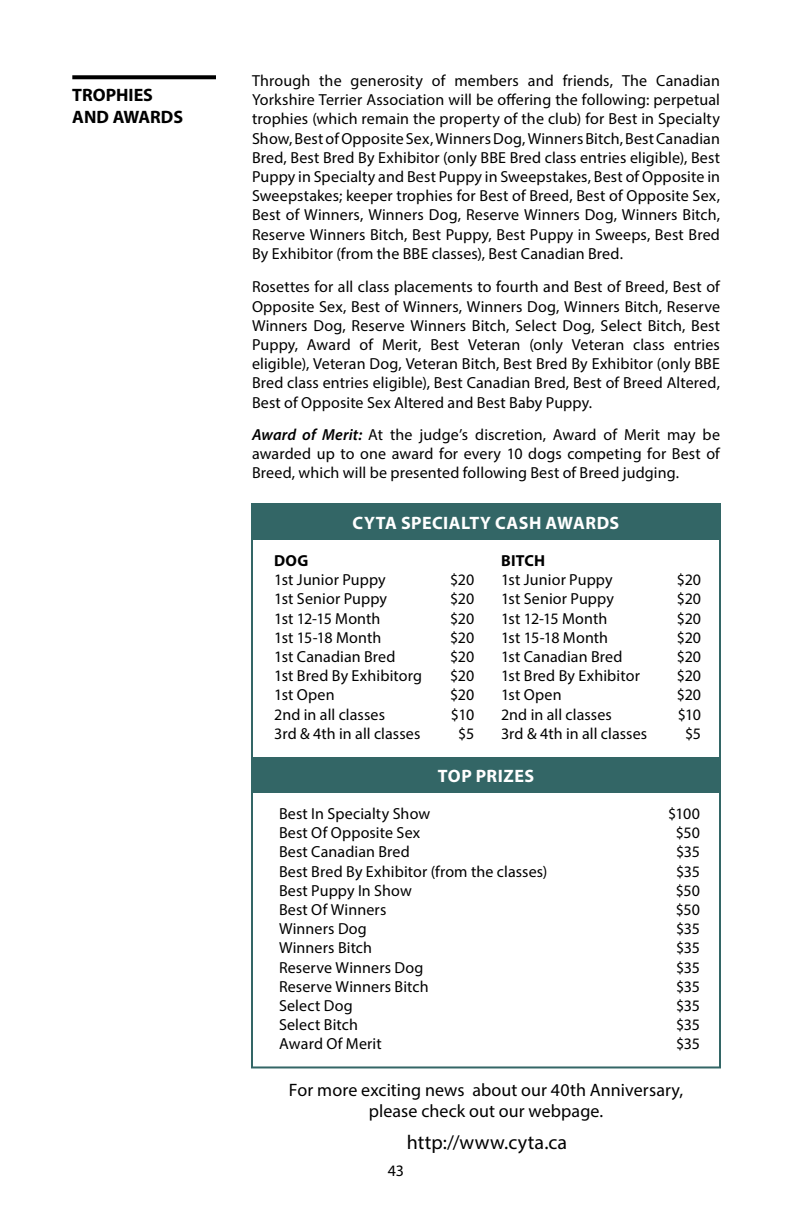
<style>
.page{position:relative;width:792px;height:1224px;background:#fff}
.page>*{position:absolute;margin:0;border:0;box-sizing:border-box;transform-origin:0 0}
.t1{font:20px "Myriad Pro";letter-spacing:.025em;color:#000}
.t2{font:18px/21.6px "Myriad Pro";letter-spacing:.005em;color:#000;text-align:center}
.t3{font:700 18px "Myriad Pro";letter-spacing:.025em;color:#fff}
.t4{font:700 18px/21.6px "Myriad Pro";color:#000}
.t5{font:16px/19.2px "Myriad Pro";letter-spacing:.005em;color:#000;text-align:justify}
.t6{font:700 16px "Myriad Pro";letter-spacing:.01em;color:#000}
.s1{font-weight:600;font-style:italic}
</style>
<div class="page">
<svg style="left:72px;top:75px;width:144px;height:4px"></svg>
<div style="left:252px;top:757px;width:468px;height:36px;background:#366"></div>
<div style="left:252px;top:504px;width:468px;height:36px;background:#366"></div>
<div style="left:251px;top:503px;width:470px;height:565px;border:2px solid #366"></div>
<p class="t4" style="left:72px;top:84px;width:112px">TROPHIES<br>AND AWARDS</p>
<p class="t5" style="left:252px;top:71px;width:470px">Through the generosity of members and friends, The Canadian Yorkshire Terrier Association will be offering the following: perpetual trophies (which remain the property of the club) for Best in Specialty Show, Best of Opposite Sex, Winners Dog, Winners Bitch, Best Canadian Bred, Best Bred By Exhibitor (only BBE Bred class entries eligible), Best Puppy in Specialty and Best Puppy in Sweepstakes, Best of Opposite in Sweepstakes; keeper trophies for Best of Breed, Best of Opposite Sex, Best of Winners, Winners Dog, Reserve Winners Dog, Winners Bitch, Reserve Winners Bitch, Best Puppy, Best Puppy in Sweeps, Best Bred By Exhibitor (from the BBE classes), Best Canadian Bred.</p>
<p class="t5" style="left:252px;top:277px;width:470px">Rosettes for all class placements to fourth and Best of Breed, Best of Opposite Sex, Best of Winners, Winners Dog, Winners Bitch, Reserve Winners Dog, Reserve Winners Bitch, Select Dog, Select Bitch, Best Puppy, Award of Merit, Best Veteran (only Veteran class entries eligible), Veteran Dog, Veteran Bitch, Best Bred By Exhibitor (only BBE Bred class entries eligible), Best Canadian Bred, Best of Breed Altered, Best of Opposite Sex Altered and Best Baby Puppy.</p>
<p class="t5" style="left:252px;top:425px;width:470px"><span class="s1">Award of Merit:</span> At the judge’s discretion, Award of Merit may be awarded up to one award for every 10 dogs competing for Best of Breed, which will be presented following Best of Breed judging.</p>
<p class="t3" style="left:353px;top:511px;width:268px">CYTA SPECIALTY CASH AWARDS</p>
<p class="t6" style="left:274px;top:550px;width:36px">DOG</p>
<p class="t5" style="left:274px;top:570px;width:113px">1st Junior Puppy</p>
<p class="t5" style="left:450px;top:570px;width:26px">$20</p>
<p class="t5" style="left:274px;top:589px;width:114px">1st Senior Puppy</p>
<p class="t5" style="left:450px;top:589px;width:26px">$20</p>
<p class="t5" style="left:274px;top:608px;width:108px">1st 12-15 Month</p>
<p class="t5" style="left:450px;top:608px;width:26px">$20</p>
<p class="t5" style="left:274px;top:628px;width:109px">1st 15-18 Month</p>
<p class="t5" style="left:450px;top:628px;width:26px">$20</p>
<p class="t5" style="left:274px;top:647px;width:123px">1st Canadian Bred</p>
<p class="t5" style="left:450px;top:647px;width:26px">$20</p>
<p class="t5" style="left:274px;top:666px;width:149px">1st Bred By Exhibitorg</p>
<p class="t5" style="left:450px;top:666px;width:26px">$20</p>
<p class="t5" style="left:274px;top:685px;width:62px">1st Open</p>
<p class="t5" style="left:450px;top:685px;width:26px">$20</p>
<p class="t5" style="left:274px;top:704px;width:112px">2nd in all classes</p>
<p class="t5" style="left:451px;top:704px;width:25px">$10</p>
<p class="t5" style="left:274px;top:724px;width:148px">3rd &amp; 4th in all classes</p>
<p class="t5" style="left:458px;top:724px;width:18px">$5</p>
<p class="t6" style="left:501px;top:550px;width:46px">BITCH</p>
<p class="t5" style="left:501px;top:570px;width:113px">1st Junior Puppy</p>
<p class="t5" style="left:677px;top:570px;width:26px">$20</p>
<p class="t5" style="left:501px;top:589px;width:114px">1st Senior Puppy</p>
<p class="t5" style="left:677px;top:589px;width:26px">$20</p>
<p class="t5" style="left:501px;top:608px;width:108px">1st 12-15 Month</p>
<p class="t5" style="left:677px;top:608px;width:26px">$20</p>
<p class="t5" style="left:501px;top:628px;width:109px">1st 15-18 Month</p>
<p class="t5" style="left:677px;top:628px;width:26px">$20</p>
<p class="t5" style="left:501px;top:647px;width:123px">1st Canadian Bred</p>
<p class="t5" style="left:677px;top:647px;width:26px">$20</p>
<p class="t5" style="left:501px;top:666px;width:140px">1st Bred By Exhibitor</p>
<p class="t5" style="left:677px;top:666px;width:26px">$20</p>
<p class="t5" style="left:501px;top:685px;width:62px">1st Open</p>
<p class="t5" style="left:677px;top:685px;width:26px">$20</p>
<p class="t5" style="left:501px;top:704px;width:112px">2nd in all classes</p>
<p class="t5" style="left:678px;top:704px;width:25px">$10</p>
<p class="t5" style="left:501px;top:724px;width:148px">3rd &amp; 4th in all classes</p>
<p class="t5" style="left:685px;top:724px;width:18px">$5</p>
<p class="t3" style="left:438px;top:764px;width:98px">TOP PRIZES</p>
<p class="t5" style="left:279px;top:804px;width:153px">Best In Specialty Show</p>
<p class="t5" style="left:668px;top:804px;width:33px">$100</p>
<p class="t5" style="left:279px;top:823px;width:143px">Best Of Opposite Sex</p>
<p class="t5" style="left:676px;top:823px;width:26px">$50</p>
<p class="t5" style="left:279px;top:842px;width:132px">Best Canadian Bred</p>
<p class="t5" style="left:676px;top:842px;width:25px">$35</p>
<p class="t5" style="left:279px;top:861px;width:270px">Best Bred By Exhibitor (from the classes)</p>
<p class="t5" style="left:676px;top:861px;width:25px">$35</p>
<p class="t5" style="left:279px;top:881px;width:134px">Best Puppy In Show</p>
<p class="t5" style="left:676px;top:881px;width:26px">$50</p>
<p class="t5" style="left:279px;top:900px;width:109px">Best Of Winners</p>
<p class="t5" style="left:676px;top:900px;width:26px">$50</p>
<p class="t5" style="left:279px;top:919px;width:89px">Winners Dog</p>
<p class="t5" style="left:676px;top:919px;width:25px">$35</p>
<p class="t5" style="left:279px;top:938px;width:95px">Winners Bitch</p>
<p class="t5" style="left:676px;top:938px;width:25px">$35</p>
<p class="t5" style="left:279px;top:957px;width:146px">Reserve Winners Dog</p>
<p class="t5" style="left:676px;top:957px;width:25px">$35</p>
<p class="t5" style="left:279px;top:977px;width:151px">Reserve Winners Bitch</p>
<p class="t5" style="left:676px;top:977px;width:25px">$35</p>
<p class="t5" style="left:279px;top:996px;width:75px">Select Dog</p>
<p class="t5" style="left:676px;top:996px;width:25px">$35</p>
<p class="t5" style="left:279px;top:1015px;width:80px">Select Bitch</p>
<p class="t5" style="left:676px;top:1015px;width:25px">$35</p>
<p class="t5" style="left:279px;top:1034px;width:104px">Award Of Merit</p>
<p class="t5" style="left:676px;top:1034px;width:25px">$35</p>
<p class="t2" style="left:289px;top:1079px;width:396px">For more exciting news about our 40th Anniversary, please check out our webpage.</p>
<p class="t1" style="left:407px;top:1130px;width:162px">http://www.cyta.ca</p>
<p class="t5" style="left:388px;top:1161px;width:18px">43</p>
</div>
